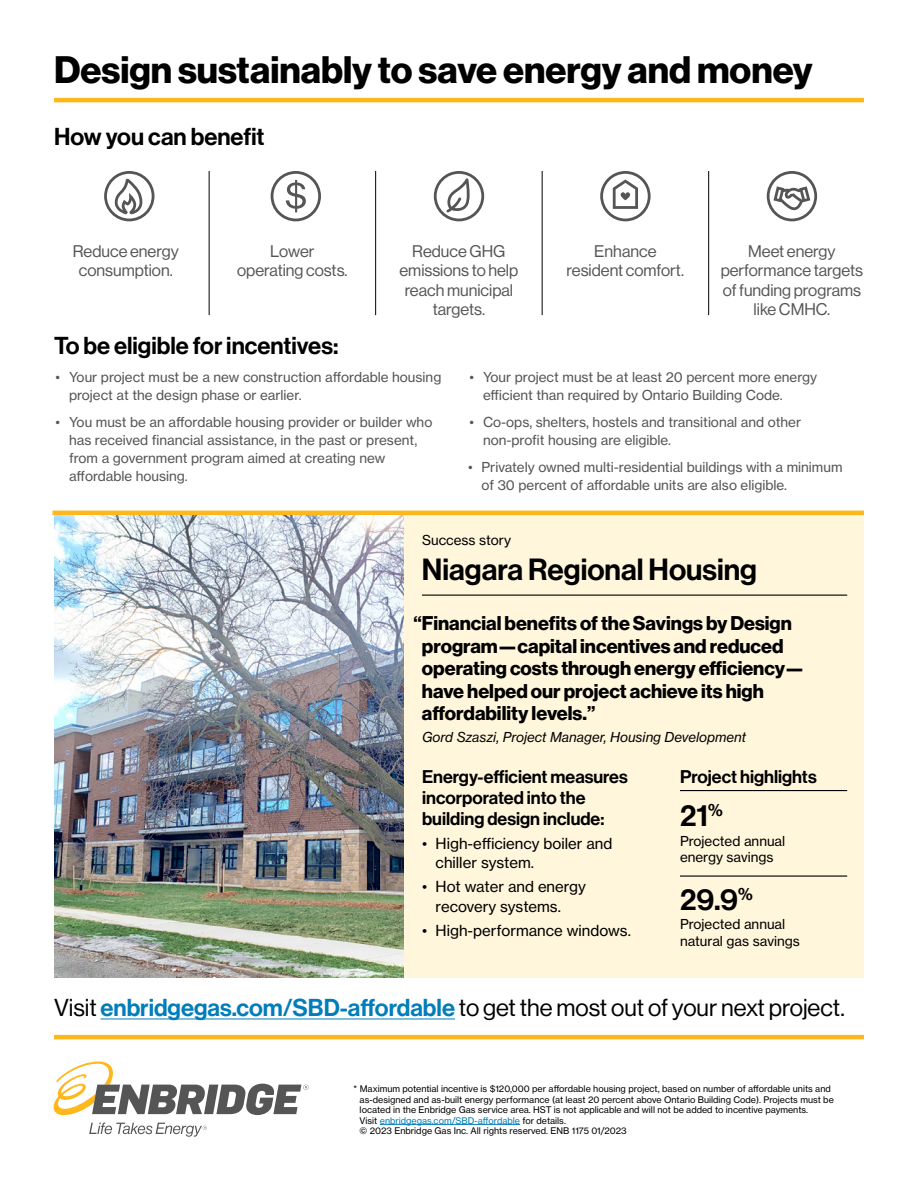
<style>
.page{position:relative;width:918px;height:1188px;background:#fff}
.page>*{position:absolute;margin:0;border:0;box-sizing:border-box;transform-origin:0 0}
.t1{font:37.5px "N Haas Grotesk DS Std 75 Bd";color:#000}
.t2{font:30px "N Haas Grotesk DS Std 65 Md";color:#000}
.t3{font:24px "N Haas Grotesk DS Std 55 Rg";color:#000}
.t4{font:24px "N Haas Grotesk DS Std 65 Md";color:#000}
.t5{font:19.5px/22.5px "N Haas Grotesk DS Std 75 Bd";color:#000}
.t6{font:18px/21px "N Haas Grotesk DS Std 65 Md";color:#000}
.t7{font:16.5px/19.5px "N Haas Grotesk DS Std 55 Rg";color:#555;text-align:center}
.t8{font:15px/19.5px "N Haas Grotesk TX Std 55 Rg";color:#000}
.t9{font:13.5px/18px "N Haas Grotesk TX Std 55 Rg";color:#555}
.t10{font:13.5px/16.5px "N Haas Grotesk TX Std 55 Rg";color:#000}
.t11{font:13.5px "N Haas Grotesk TX Std 56 It";color:#000}
.t12{font:9px/10.5px "N Haas Grotesk TX Std 55 Rg";color:#000}
.s1{font-family:"N Haas Grotesk DS Std 65 Md";color:#007dba}
.s2{color:#007dba}
</style>
<div class="page">
<svg style="left:54px;top:1062px;width:255px;height:53px"></svg>
<svg style="left:89px;top:1123px;width:118px;height:14px"></svg>
<hr style="left:54px;top:1035px;width:810px;height:4px;background:#ffb81c">
<hr style="left:100px;top:1019px;width:355px;height:1px;background:#007dba">
<hr style="left:54px;top:98px;width:810px;height:4px;background:#ffb81c">
<div style="left:54px;top:513px;width:810px;height:465px;background:#fff6dc"></div>
<hr style="left:52px;top:511px;width:812px;height:4px;background:#ffb81c">
<img style="left:54px;top:515px;width:350px;height:463px">
<hr style="left:422px;top:595px;width:425px;height:1px;background:#000">
<hr style="left:680px;top:790px;width:167px;height:1px;background:#000">
<hr style="left:680px;top:876px;width:167px;height:1px;background:#000">
<hr style="left:209px;top:171px;width:1px;height:144px;background:#000">
<hr style="left:375px;top:171px;width:1px;height:144px;background:#000">
<hr style="left:542px;top:171px;width:1px;height:144px;background:#000">
<hr style="left:708px;top:171px;width:1px;height:144px;background:#000">
<hr style="left:380px;top:1124px;width:140px;height:1px;background:#007dba">
<svg style="left:271px;top:171px;width:50px;height:50px"></svg>
<svg style="left:104px;top:171px;width:50px;height:50px"></svg>
<svg style="left:600px;top:171px;width:51px;height:50px"></svg>
<svg style="left:434px;top:171px;width:50px;height:50px"></svg>
<svg style="left:767px;top:171px;width:50px;height:50px"></svg>
<h1 class="t1" style="left:54px;top:48px;width:760px">Design sustainably to save energy and money</h1>
<h3 class="t4" style="left:54px;top:123px;width:212px">How you can benefit</h3>
<p class="t7" style="left:73px;top:241px;width:107px">Reduce energy consumption.</p>
<p class="t7" style="left:399px;top:241px;width:120px">Reduce GHG emissions to help reach municipal targets.</p>
<p class="t7" style="left:567px;top:241px;width:119px">Enhance resident comfort.</p>
<p class="t7" style="left:237px;top:241px;width:112px">Lower operating costs.</p>
<h3 class="t4" style="left:54px;top:332px;width:286px">To be eligible for incentives:</h3>
<p class="t7" style="left:721px;top:241px;width:144px">Meet energy performance targets of funding programs like CMHC.</p>
<p class="t9" style="left:69px;top:368px;width:374px;text-indent:-14px">• Your project must be a new construction affordable housing project at the design phase or earlier.</p>
<p class="t9" style="left:69px;top:413px;width:365px;text-indent:-14px">• You must be an affordable housing provider or builder who has received financial assistance, in the past or present, from a government program aimed at creating new affordable housing.</p>
<p class="t9" style="left:483px;top:368px;width:336px;text-indent:-14px">• Your project must be at least 20 percent more energy efficient than required by Ontario Building Code.</p>
<p class="t9" style="left:483px;top:413px;width:320px;text-indent:-14px">• Co-ops, shelters, hostels and transitional and other non-profit housing are eligible.</p>
<p class="t9" style="left:482px;top:458px;width:363px;text-indent:-14px">• Privately owned multi-residential buildings with a minimum of 30 percent of affordable units are also eligible.</p>
<p class="t10" style="left:422px;top:532px;width:91px">Success story</p>
<h2 class="t2" style="left:422px;top:552px;width:337px">Niagara Regional Housing</h2>
<h3 class="t5" style="left:422px;top:612px;width:384px;text-indent:-9px">“Financial benefits of the Savings by Design program—capital incentives and reduced operating costs through energy efficiency— have helped our project achieve its high affordability levels.”</h3>
<p class="t11" style="left:422px;top:729px;width:326px">Gord Szaszi, Project Manager, Housing Development</p>
<h3 class="t6" style="left:422px;top:766px;width:207px">Energy-efficient measures incorporated into the building design include:</h3>
<p class="t8" style="left:436px;top:833px;width:178px;text-indent:-14px">• High-efficiency boiler and chiller system.</p>
<p class="t8" style="left:436px;top:877px;width:152px;text-indent:-14px">• Hot water and energy recovery systems.</p>
<p class="t8" style="left:422px;top:920px;width:210px">• High-performance windows.</p>
<h3 class="t6" style="left:680px;top:766px;width:138px">Project highlights</h3>
<h2 class="t2" style="left:680px;top:798px;width:44px">21<sup>%</sup></h2>
<p class="t10" style="left:680px;top:832px;width:107px">Projected annual energy savings</p>
<h2 class="t2" style="left:680px;top:882px;width:74px">29.9<sup>%</sup></h2>
<p class="t10" style="left:680px;top:916px;width:121px">Projected annual natural gas savings</p>
<h3 class="t3" style="left:54px;top:994px;width:792px">Visit <span class="s1">enbridgegas.com/SBD-affordable</span> to get the most out of your next project.</h3>
<p class="t12" style="left:360px;top:1083px;width:476px;text-indent:-6px">* Maximum potential incentive is $120,000 per affordable housing project, based on number of affordable units and as-designed and as-built energy performance (at least 20 percent above Ontario Building Code). Projects must be located in the Enbridge Gas service area. HST is not applicable and will not be added to incentive payments.<br>Visit <span class="s2">enbridgegas.com/SBD-affordable</span> for details.<br>© 2023 Enbridge Gas Inc. All rights reserved. ENB 1175 01/2023</p>
</div>
